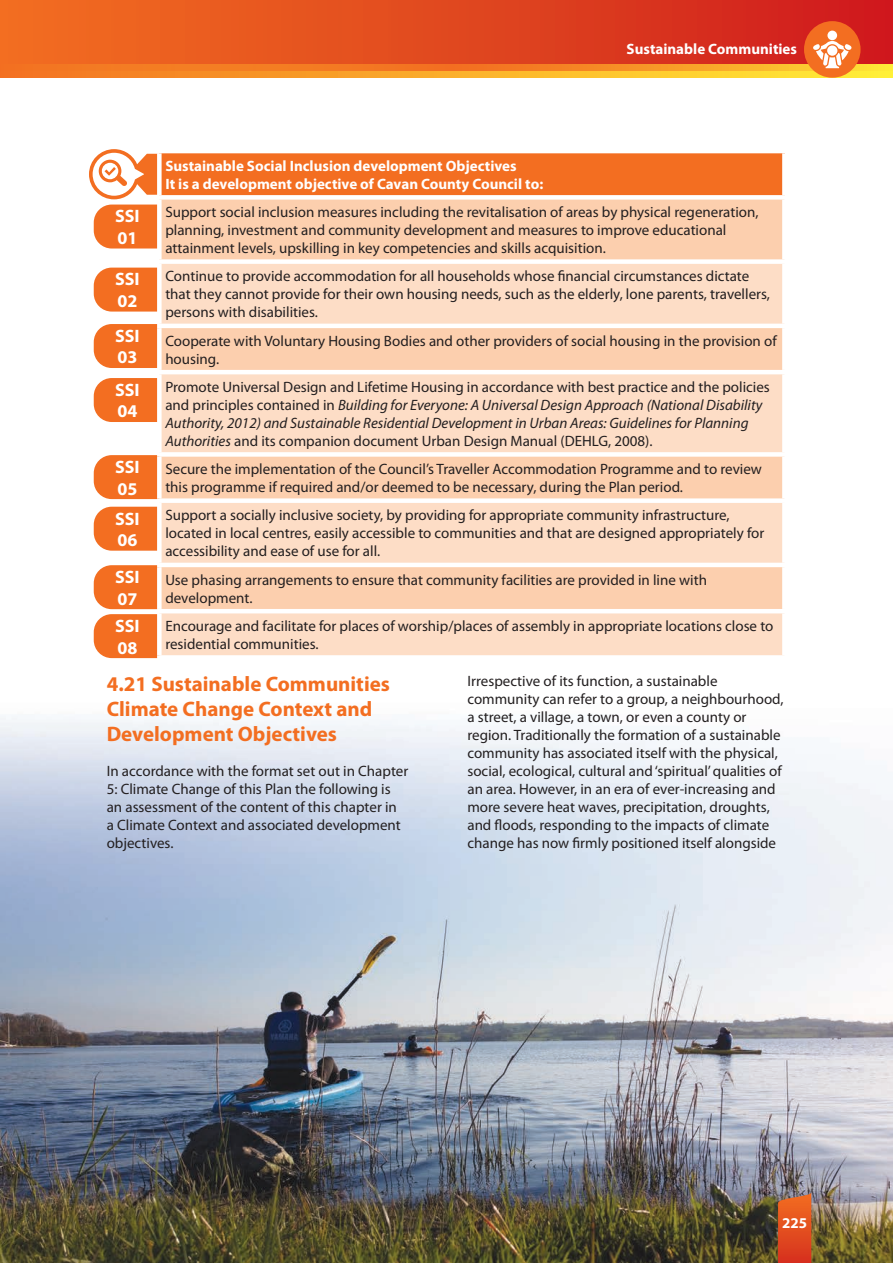
<style>
.page{position:relative;width:893px;height:1263px;background:#fff}
.page>*{position:absolute;margin:0;border:0;box-sizing:border-box;transform-origin:0 0}
.t1{font:700 21px/25.2px "Myriad Pro";color:#f36e21}
.t2{font:700 18px/21.6px "Myriad Pro";color:#fff}
.t3{font:15px/18px "Myriad Pro";color:#231f20}
.t4{font:700 15px/18px "Myriad Pro";color:#fff}
.s1{font-style:italic}
</style>
<div class="page">
<img style="left:0;top:716px;width:893px;height:547px">
<div style="left:94px;top:205px;width:88px;height:43px;background:#f36e21;border-radius:18px"></div>
<div style="left:94px;top:268px;width:88px;height:44px;background:#f36e21;border-radius:18px"></div>
<div style="left:94px;top:324px;width:88px;height:44px;background:#f36e21;border-radius:18px"></div>
<div style="left:94px;top:378px;width:88px;height:44px;background:#f36e21;border-radius:18px"></div>
<div style="left:94px;top:455px;width:88px;height:44px;background:#f36e21;border-radius:18px"></div>
<div style="left:94px;top:507px;width:88px;height:44px;background:#f36e21;border-radius:18px"></div>
<div style="left:94px;top:565px;width:88px;height:44px;background:#f36e21;border-radius:18px"></div>
<div style="left:94px;top:614px;width:88px;height:44px;background:#f36e21;border-radius:18px"></div>
<svg style="left:89px;top:149px;width:68px;height:51px"></svg>
<div style="left:159px;top:151px;width:625px;height:46px;background:#f36e21"></div>
<div style="left:162px;top:200px;width:620px;height:59px;background:#fccfae"></div>
<svg style="left:162px;top:264px;width:620px;height:391px;background:#fcd8be"></svg>
<hr style="left:157px;top:149px;width:630px;height:4px;background:#fff">
<div style="left:157px;top:153px;width:5px;height:42px;background:#fff"></div>
<div style="left:782px;top:153px;width:5px;height:42px;background:#fff"></div>
<div style="left:157px;top:195px;width:630px;height:5px;background:#fff"></div>
<div style="left:157px;top:200px;width:5px;height:59px;background:#fff"></div>
<div style="left:157px;top:264px;width:5px;height:60px;background:#fff"></div>
<hr style="left:157px;top:324px;width:630px;height:4px;background:#fff">
<div style="left:157px;top:328px;width:5px;height:42px;background:#fff"></div>
<hr style="left:157px;top:370px;width:630px;height:4px;background:#fff">
<div style="left:157px;top:374px;width:5px;height:78px;background:#fff"></div>
<div style="left:157px;top:452px;width:630px;height:5px;background:#fff"></div>
<div style="left:157px;top:457px;width:5px;height:41px;background:#fff"></div>
<div style="left:157px;top:498px;width:630px;height:5px;background:#fff"></div>
<div style="left:157px;top:503px;width:5px;height:60px;background:#fff"></div>
<hr style="left:157px;top:563px;width:630px;height:4px;background:#fff">
<div style="left:157px;top:567px;width:5px;height:42px;background:#fff"></div>
<hr style="left:157px;top:609px;width:630px;height:4px;background:#fff">
<div style="left:157px;top:613px;width:5px;height:42px;background:#fff"></div>
<div style="left:157px;top:655px;width:630px;height:5px;background:#fff"></div>
<img style="left:562px;top:1181px;width:331px;height:82px">
<div style="left:0;top:0;width:893px;height:64px;background:linear-gradient(to right,#f37121,#cf1b1d)"></div>
<svg style="left:0;top:71px;width:893px;height:6px;background:#faad2b"></svg>
<svg style="left:0;top:64px;width:893px;height:7px;background:#f58925"></svg>
<div style="left:804px;top:21px;width:56px;height:57px;background:#f36e21;border-radius:50%"></div>
<div style="left:827px;top:31px;width:10px;height:9px;background:#fff;border-radius:50%"></div>
<svg style="left:813px;top:41px;width:39px;height:27px"></svg>
<p class="t4" style="left:627px;top:40px;width:172px">Sustainable Communities</p>
<p class="t4" style="left:165px;top:157px;width:379px">Sustainable Social Inclusion development Objectives<br>It is a development objective of Cavan County Council to:</p>
<p class="t3" style="left:165px;top:203px;width:595px">Support social inclusion measures including the revitalisation of areas by physical regeneration, planning, investment and community development and measures to improve educational attainment levels, upskilling in key competencies and skills acquisition.</p>
<p class="t3" style="left:165px;top:267px;width:606px">Continue to provide accommodation for all households whose financial circumstances dictate that they cannot provide for their own housing needs, such as the elderly, lone parents, travellers, persons with disabilities.</p>
<p class="t3" style="left:165px;top:331px;width:613px">Cooperate with Voluntary Housing Bodies and other providers of social housing in the provision of housing.</p>
<p class="t3" style="left:165px;top:378px;width:606px">Promote Universal Design and Lifetime Housing in accordance with best practice and the policies and principles contained in <span class="s1">Building for Everyone: A Universal Design Approach (National Disability Authority, 2012) and Sustainable Residential Development in Urban Areas: Guidelines for Planning Authorities</span> and its companion document Urban Design Manual (DEHLG, 2008).</p>
<p class="t3" style="left:165px;top:460px;width:598px">Secure the implementation of the Council’s Traveller Accommodation Programme and to review this programme if required and/or deemed to be necessary, during the Plan period.</p>
<p class="t3" style="left:165px;top:506px;width:601px">Support a socially inclusive society, by providing for appropriate community infrastructure, located in local centres, easily accessible to communities and that are designed appropriately for accessibility and ease of use for all.</p>
<p class="t3" style="left:165px;top:570px;width:543px">Use phasing arrangements to ensure that community facilities are provided in line with development.</p>
<p class="t3" style="left:165px;top:617px;width:610px">Encourage and facilitate for places of worship/places of assembly in appropriate locations close to residential communities.</p>
<h1 class="t1" style="left:107px;top:671px;width:285px">4.21 Sustainable Communities<br>Climate Change Context and<br>Development Objectives</h1>
<p class="t3" style="left:107px;top:762px;width:303px">In accordance with the format set out in Chapter 5: Climate Change of this Plan the following is an assessment of the content of this chapter in<br>a Climate Context and associated development objectives.</p>
<p class="t2" style="left:115px;top:206px;width:26px">SSI<br>01</p>
<p class="t2" style="left:115px;top:269px;width:26px">SSI<br>02</p>
<p class="t2" style="left:115px;top:325px;width:26px">SSI<br>03</p>
<p class="t2" style="left:115px;top:379px;width:26px">SSI<br>04</p>
<p class="t2" style="left:115px;top:456px;width:26px">SSI<br>05</p>
<p class="t2" style="left:115px;top:508px;width:26px">SSI<br>06</p>
<p class="t2" style="left:115px;top:566px;width:26px">SSI<br>07</p>
<p class="t2" style="left:115px;top:615px;width:26px">SSI<br>08</p>
<p class="t3" style="left:467px;top:672px;width:318px">Irrespective of its function, a sustainable community can refer to a group, a neighbourhood, a street, a village, a town, or even a county or region. Traditionally the formation of a sustainable community has associated itself with the physical, social, ecological, cultural and ‘spiritual’ qualities of an area. However, in an era of ever-increasing and more severe heat waves, precipitation, droughts, and floods, responding to the impacts of climate change has now firmly positioned itself alongside</p>
<p class="t4" style="left:782px;top:1214px;width:26px">225</p>
</div>
